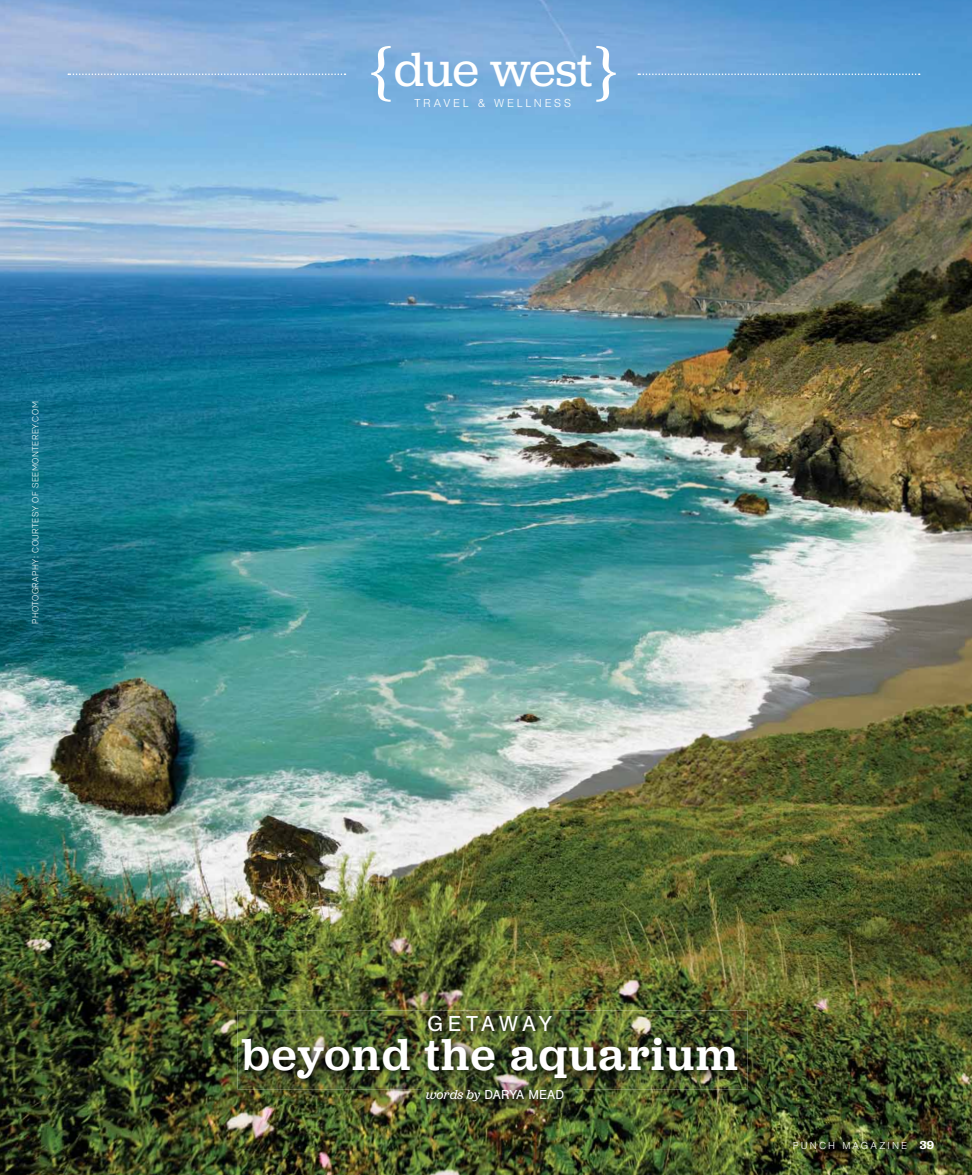
<style>
.page{position:relative;width:972px;height:1175px;background:#fff}
.page>*{position:absolute;margin:0;border:0;box-sizing:border-box;transform-origin:0 0}
.t1{font:65.7px "Ingeborg";color:#fff}
.t2{font:49.8px "Jubilat";color:#fff}
.t3{font:500 46.5px "Jubilat";letter-spacing:.04em;color:#fff}
.t4{font:22.5px "Nimbus San";letter-spacing:.175em;color:#fff}
.t5{font:13.5px "Nimbus San";color:#fff}
.t6{font:300 12px "Nimbus San";letter-spacing:.23em;color:#fff}
.t7{font:300 10.5px "Nimbus San";letter-spacing:.2em;color:#fff}
.t8{font:300 9px "Crique Grotesk";letter-spacing:.05em;color:#fff}
.s1{font-family:"Ingeborg";font-size:65.7px}
.s2{font-family:"Jubilat";font-style:italic}
.s3{font-family:"Jubilat";font-weight:600;font-size:12px}
</style>
<div class="page">
<img style="left:0;top:0;width:972px;height:1174px">
<img style="left:237px;top:1010px;width:511px;height:79px">
<svg style="left:68px;top:73px;width:278px;height:2px"></svg>
<svg style="left:638px;top:73px;width:282px;height:2px"></svg>
<img style="left:422px;top:1084px;width:152px;height:28px">
<p class="t8" style="left:30px;top:624px;width:224px;rotate:-90deg">PHOTOGRAPHY: COURTESY OF SEEMONTEREY.COM</p>
<h2 class="t2" style="left:364px;top:38px;width:230px"><span class="s1">{</span>due west</h2>
<h3 class="t6" style="left:414px;top:97px;width:158px">TRAVEL &amp; WELLNESS</h3>
<h1 class="t1" style="left:593px;top:32px;width:32px">}</h1>
<h3 class="t4" style="left:427px;top:1011px;width:126px">GETAWAY</h3>
<h3 class="t3" style="left:242px;top:1024px;width:497px">beyond the aquarium</h3>
<h3 class="t5" style="left:426px;top:1087px;width:140px"><span class="s2">words by</span> DARYA MEAD</h3>
<p class="t7" style="left:793px;top:1140px;width:143px">PUNCH MAGAZINE <span class="s3">39</span></p>
</div>
